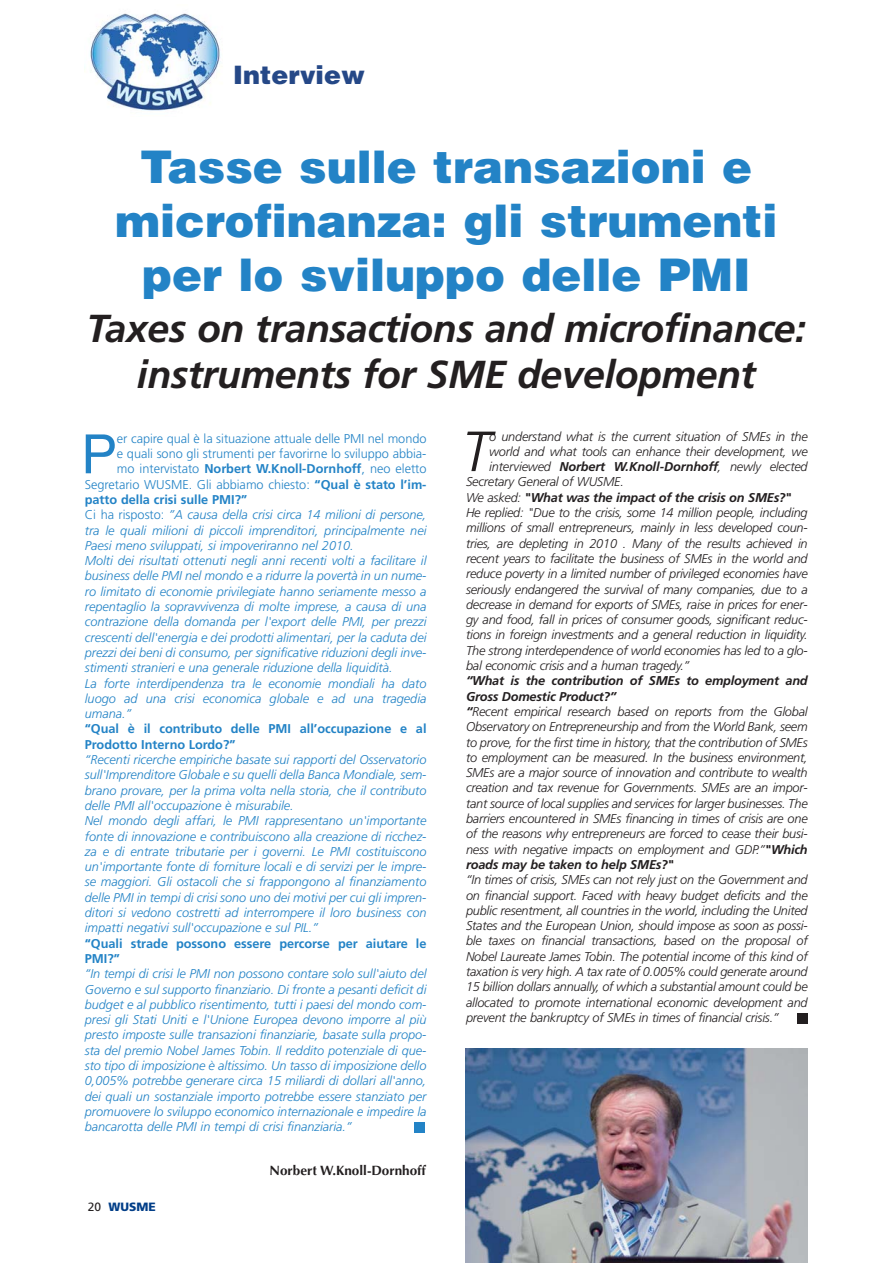
<style>
.page{position:relative;width:893px;height:1263px;background:#fff}
.page>*{position:absolute;margin:0;border:0;box-sizing:border-box;transform-origin:0 0}
.t1{font:italic 300 56.55px "Frutiger";color:#231f20}
.t2{font:54.15px "Helvetica";color:#2383c6}
.t3{font:900 45px/54px "Helvetica";color:#2383c6;text-align:center}
.t4{font:italic 700 39px/46.8px "Frutiger";letter-spacing:-.01em;color:#231f20;text-align:center}
.t5{font:900 25.35px "Helvetica";color:#254887}
.t6{font:700 13.5px "Optima";color:#231f20}
.t7{font:italic 300 12.75px/15.3px "Frutiger";letter-spacing:-.015em;color:#231f20}
.t8{font:italic 300 12.75px/15.3px "Frutiger";letter-spacing:-.005em;color:#2383c6}
.t9{font:300 12.75px "Frutiger";letter-spacing:-.005em;color:#2383c6}
.t10{font:700 12.75px/15.3px "Frutiger";letter-spacing:-.005em;color:#2383c6}
.t11{font:italic 700 12.75px "Frutiger";letter-spacing:-.015em;color:#231f20}
.t12{font:900 12px "Frutiger";color:#023e88}
.s1{font-weight:700}
.s2{font-weight:300}
.s3{font-style:normal}
.s4{font-weight:400;color:#231f20}
</style>
<div class="page">
<img style="left:466px;top:1049px;width:342px;height:214px">
<img style="left:90px;top:13px;width:131px;height:98px">
<div style="left:797px;top:1013px;width:11px;height:10px;background:#231f20"></div>
<div style="left:414px;top:1122px;width:11px;height:10px;background:#2383c6"></div>
<h3 class="t5" style="left:233px;top:66px;width:133px">Interview</h3>
<h3 class="t3" style="left:115px;top:144px;width:664px">Tasse sulle transazioni e microfinanza: gli strumenti per lo sviluppo delle PMI</h3>
<h3 class="t4" style="left:87px;top:308px;width:721px">Taxes on transactions and microfinance: instruments for SME development</h3>
<h2 class="t2" style="left:81px;top:432px;width:38px">P</h2>
<p class="t9" style="left:117px;top:433px;width:311px">er capire qual è la situazione attuale delle PMI nel mondo</p>
<p class="t7" style="left:489px;top:429px;width:320px">o understand what is the current situation of SMEs in the</p>
<p class="t7" style="left:489px;top:445px;width:320px">world and what tools can enhance their development, we</p>
<p class="t7" style="left:489px;top:460px;width:320px">interviewed <span class="s1">Norbert W.Knoll-Dornhoff</span>, newly elected</p>
<p class="t7" style="left:466px;top:475px;width:159px">Secretary General of WUSME.</p>
<p class="t11" style="left:466px;top:492px;width:327px"><span class="s2">We asked:</span> "What was the impact of the crisis on SMEs?"</p>
<p class="t7" style="left:466px;top:506px;width:343px">He replied: "Due to the crisis, some 14 million people, including</p>
<p class="t7" style="left:466px;top:521px;width:343px">millions of small entrepreneurs, mainly in less developed coun-</p>
<p class="t7" style="left:466px;top:536px;width:343px">tries, are depleting in 2010 . Many of the results achieved in</p>
<p class="t7" style="left:466px;top:552px;width:343px">recent years to facilitate the business of SMEs in the world and</p>
<p class="t7" style="left:466px;top:567px;width:343px">reduce poverty in a limited number of privileged economies have</p>
<p class="t7" style="left:466px;top:582px;width:343px">seriously endangered the survival of many companies, due to a</p>
<p class="t7" style="left:466px;top:598px;width:343px">decrease in demand for exports of SMEs, raise in prices for ener-</p>
<p class="t7" style="left:466px;top:613px;width:343px">gy and food, fall in prices of consumer goods, significant reduc-</p>
<p class="t7" style="left:466px;top:628px;width:343px">tions in foreign investments and a general reduction in liquidity.</p>
<p class="t7" style="left:466px;top:644px;width:343px">The strong interdependence of world economies has led to a glo-</p>
<p class="t7" style="left:466px;top:659px;width:225px">bal economic crisis and a human tragedy.”</p>
<p class="t7" style="left:466px;top:674px;width:343px"><span class="s1">“What is the contribution of SMEs to employment and Gross Domestic Product?”<br>“</span>Recent empirical research based on reports from the Global Observatory on Entrepreneurship and from the World Bank, seem to prove, for the first time in history, that the contribution of SMEs to employment can be measured. In the business environment, SMEs are a major source of innovation and contribute to wealth creation and tax revenue for Governments. SMEs are an impor&shy;tant source of local supplies and services for larger businesses. The barriers encountered in SMEs financing in times of crisis are one of the reasons why entrepreneurs are forced to cease their busi&shy;ness with negative impacts on employment and GDP.”<span class="s1">"Which roads may be taken to help SMEs?"</span></p>
<p class="t7" style="left:466px;top:873px;width:343px;text-align:justify">“In times of crisis, SMEs can not rely just on the Government and on financial support. Faced with heavy budget deficits and the public resentment, all countries in the world, including the United States and the European Union, should impose as soon as possi&shy;ble taxes on financial transactions, based on the proposal of Nobel Laureate James Tobin. The potential income of this kind of taxation is very high. A tax rate of 0.005% could generate around 15 billion dollars annually, of which a substantial amount could be allocated to promote international economic development and prevent the bankruptcy of SMEs in times of financial crisis.”</p>
<h1 class="t1" style="left:462px;top:429px;width:30px">T</h1>
<p class="t9" style="left:117px;top:448px;width:311px">e quali sono gli strumenti per favorirne lo sviluppo abbia-</p>
<p class="t9" style="left:117px;top:464px;width:311px">mo intervistato <span class="s1">Norbert W.Knoll-Dornhoff</span>, neo eletto</p>
<p class="t9" style="left:85px;top:479px;width:343px">Segretario WUSME. Gli abbiamo chiesto: <span class="s1">“Qual è stato l’im-</span></p>
<p class="t10" style="left:85px;top:493px;width:164px">patto della crisi sulle PMI?”</p>
<p class="t8" style="left:85px;top:508px;width:343px"><span class="s3">Ci ha risposto:</span> ”A causa della crisi circa 14 milioni di persone,</p>
<p class="t8" style="left:85px;top:523px;width:343px">tra le quali milioni di piccoli imprenditori, principalmente nei</p>
<p class="t8" style="left:85px;top:539px;width:270px">Paesi meno sviluppati, si impoveriranno nel 2010.</p>
<p class="t8" style="left:85px;top:554px;width:343px">Molti dei risultati ottenuti negli anni recenti volti a facilitare il</p>
<p class="t8" style="left:85px;top:569px;width:343px">business delle PMI nel mondo e a ridurre la povertà in un nume-</p>
<p class="t8" style="left:85px;top:585px;width:343px">ro limitato di economie privilegiate hanno seriamente messo a</p>
<p class="t8" style="left:85px;top:600px;width:343px">repentaglio la sopravvivenza di molte imprese, a causa di una</p>
<p class="t8" style="left:85px;top:615px;width:343px">contrazione della domanda per l'export delle PMI, per prezzi</p>
<p class="t8" style="left:85px;top:630px;width:343px">crescenti dell'energia e dei prodotti alimentari, per la caduta dei</p>
<p class="t8" style="left:85px;top:646px;width:343px">prezzi dei beni di consumo, per significative riduzioni degli inve-</p>
<p class="t8" style="left:85px;top:661px;width:309px">stimenti stranieri e una generale riduzione della liquidità.</p>
<p class="t8" style="left:85px;top:676px;width:343px">La forte interdipendenza tra le economie mondiali ha dato</p>
<p class="t8" style="left:85px;top:692px;width:343px">luogo ad una crisi economica globale e ad una tragedia</p>
<p class="t8" style="left:85px;top:707px;width:48px">umana.”</p>
<p class="t10" style="left:85px;top:722px;width:343px">“Qual è il contributo delle PMI all’occupazione e al<br>Prodotto Interno Lordo?”</p>
<p class="t8" style="left:85px;top:753px;width:343px">“Recenti ricerche empiriche basate sui rapporti del Osservatorio sull'Imprenditore Globale e su quelli della Banca Mondiale, sem&shy;brano provare, per la prima volta nella storia, che il contributo delle PMI all'occupazione è misurabile.<br>Nel mondo degli affari, le PMI rappresentano un'importante fonte di innovazione e contribuiscono alla creazione di ricchez&shy;za e di entrate tributarie per i governi. Le PMI costituiscono un'importante fonte di forniture locali e di servizi per le impre&shy;se maggiori. Gli ostacoli che si frappongono al finanziamento delle PMI in tempi di crisi sono uno dei motivi per cui gli impren&shy;ditori si vedono costretti ad interrompere il loro business con impatti negativi sull'occupazione e sul PIL.”</p>
<p class="t10" style="left:85px;top:936px;width:343px">“Quali strade possono essere percorse per aiutare le<br>PMI?”</p>
<p class="t8" style="left:85px;top:967px;width:343px;text-align:justify">“In tempi di crisi le PMI non possono contare solo sull'aiuto del Governo e sul supporto finanziario. Di fronte a pesanti deficit di budget e al pubblico risentimento, tutti i paesi del mondo com&shy;presi gli Stati Uniti e l'Unione Europea devono imporre al più presto imposte sulle transazioni finanziarie, basate sulla propo&shy;sta del premio Nobel James Tobin. Il reddito potenziale di que&shy;sto tipo di imposizione è altissimo. Un tasso di imposizione dello 0,005% potrebbe generare circa 15 miliardi di dollari all'anno, dei quali un sostanziale importo potrebbe essere stanziato per promuovere lo sviluppo economico internazionale e impedire la bancarotta delle PMI in tempi di crisi finanziaria.”</p>
<p class="t12" style="left:88px;top:1202px;width:69px"><span class="s4">20</span> WUSME</p>
<p class="t6" style="left:270px;top:1165px;width:158px">Norbert W.Knoll-Dornhoff</p>
</div>
